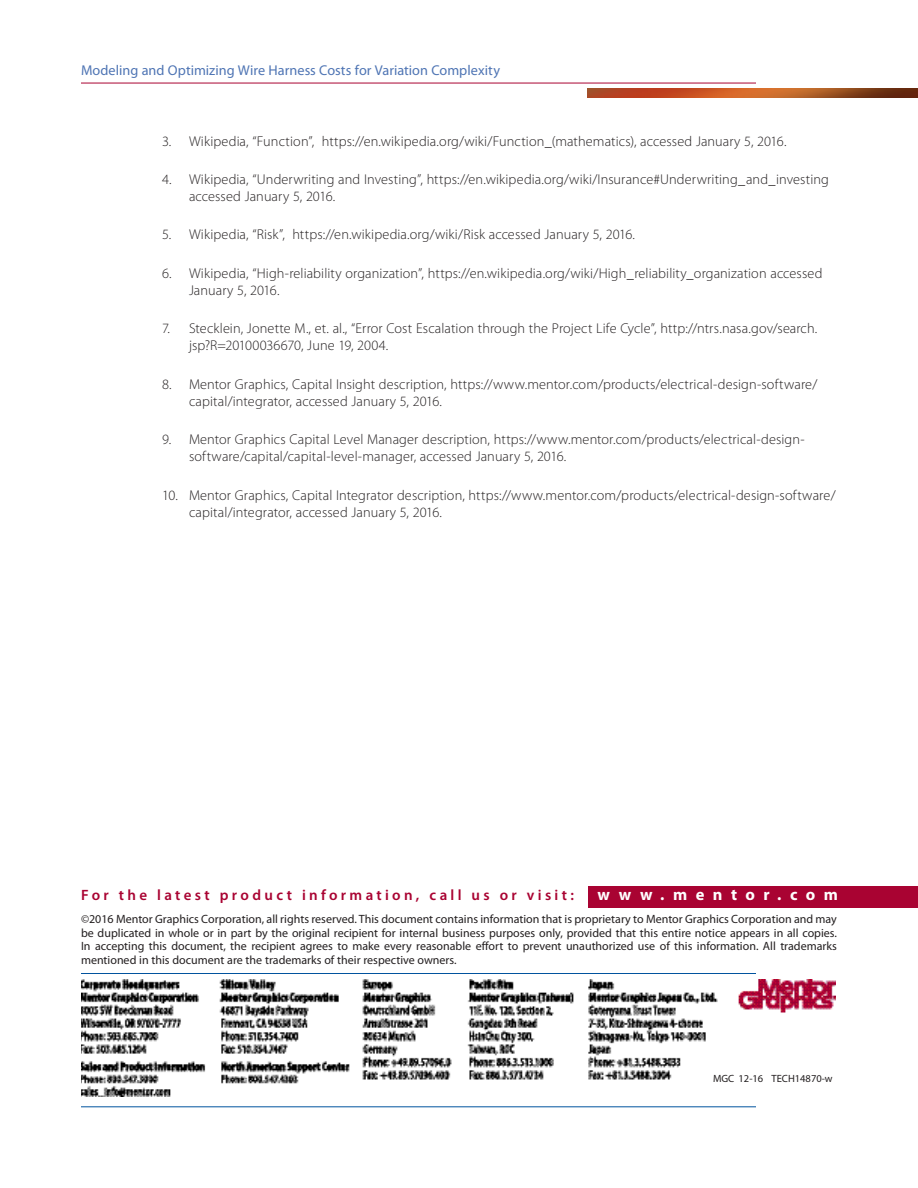
<style>
.page{position:relative;width:918px;height:1188px;background:#fff}
.page>*{position:absolute;margin:0;border:0;box-sizing:border-box;transform-origin:0 0}
.t1{font:700 16.5px "Myriad Pro";letter-spacing:.515em;color:#fff}
.t2{font:600 15px "Myriad Pro";letter-spacing:.22em;color:#a90332}
.t3{font:300 14.25px/17.2px "Myriad Pro";letter-spacing:.01em;color:#231f20}
.RUNNING_TITLE{font:14.25px "Myriad Pro";letter-spacing:.005em;color:#4f75b4}
.t4{font:12px/13.5px "Myriad Pro";color:#231f20;text-align:justify}
.LAST_PG_-_LIT{font:10.5px "Myriad Pro";color:#231f20}
</style>
<div class="page">
<img style="left:81px;top:980px;width:755px;height:117px">
<hr style="left:81px;top:1107px;width:675px;height:1px;background:#01539e">
<hr style="left:81px;top:973px;width:675px;height:1px;background:#01539e">
<div style="left:588px;top:886px;width:330px;height:21px;background:#a90332"></div>
<hr style="left:81px;top:83px;width:675px;height:1px;background:#a90332">
<img style="left:587px;top:88px;width:331px;height:10px">
<p class="RUNNING_TITLE" style="left:81px;top:61px;width:421px">Modeling and Optimizing Wire Harness Costs for Variation Complexity</p>
<p class="t3" style="left:162px;top:132px;width:626px">3. Wikipedia, “Function”, https://en.wikipedia.org/wiki/Function_(mathematics), accessed January 5, 2016.</p>
<p class="t3" style="left:189px;top:170px;width:641px;text-indent:-27px">4. Wikipedia, “Underwriting and Investing”, https://en.wikipedia.org/wiki/Insurance#Underwriting_and_investing accessed January 5, 2016.</p>
<p class="t3" style="left:162px;top:226px;width:475px">5. Wikipedia, “Risk”, https://en.wikipedia.org/wiki/Risk accessed January 5, 2016.</p>
<p class="t3" style="left:189px;top:264px;width:635px;text-indent:-27px">6. Wikipedia, “High-reliability organization”, https://en.wikipedia.org/wiki/High_reliability_organization accessed<br>January 5, 2016.</p>
<p class="t3" style="left:189px;top:320px;width:630px;text-indent:-27px">7. Stecklein, Jonette M., et. al., “Error Cost Escalation through the Project Life Cycle”, http://ntrs.nasa.gov/search. jsp?R=20100036670, June 19, 2004.</p>
<p class="t3" style="left:189px;top:375px;width:630px;text-indent:-27px">8. Mentor Graphics, Capital Insight description, https://www.mentor.com/products/electrical-design-software/ capital/integrator, accessed January 5, 2016.</p>
<p class="t3" style="left:189px;top:431px;width:617px;text-indent:-27px">9. Mentor Graphics Capital Level Manager description, https://www.mentor.com/products/electrical-design&shy;software/capital/capital-level-manager, accessed January 5, 2016.</p>
<p class="t3" style="left:189px;top:486px;width:648px;text-indent:-27px">10. Mentor Graphics, Capital Integrator description, https://www.mentor.com/products/electrical-design-software/ capital/integrator, accessed January 5, 2016.</p>
<p class="t2" style="left:81px;top:886px;width:494px">For the latest product information, call us or visit:</p>
<p class="t1" style="left:597px;top:884px;width:242px">www.mentor.com</p>
<p class="t4" style="left:81px;top:912px;width:758px">©2016 Mentor Graphics Corporation, all rights reserved. This document contains information that is proprietary to Mentor Graphics Corporation and may be duplicated in whole or in part by the original recipient for internal business purposes only, provided that this entire notice appears in all copies.<br>In accepting this document, the recipient agrees to make every reasonable effort to prevent unauthorized use of this information. All trademarks mentioned in this document are the trademarks of their respective owners.</p>
<p class="LAST_PG_-_LIT" style="left:713px;top:1072px;width:121px">MGC 12-16 TECH14870-w</p>
</div>
